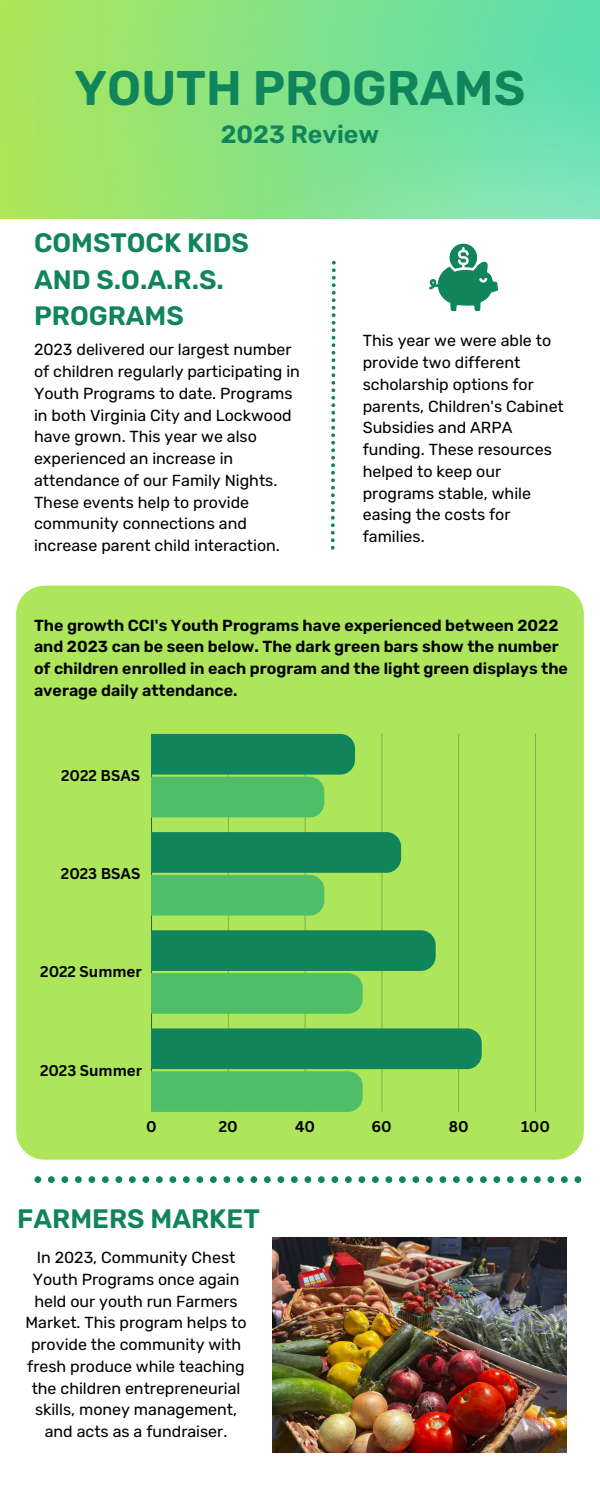
<style>
.page{position:relative;width:600px;height:1500px;background:#fff}
.page>*{position:absolute;margin:0;border:0;box-sizing:border-box;transform-origin:0 0}
.t1{font:600 48.5px "Rubik";color:#10845a}
.t2{font:600 26.7px/36.8px "Rubik";color:#10845a}
.t3{font:600 25px "Rubik";color:#10845a}
.t4{font:16px/21.8px "Rubik";color:#000}
.t5{font:600 16px/21.8px "Rubik";color:#000}
.t6{font:700 15.2px "Canva Sans";color:#000}
</style>
<div class="page">
<img style="left:0;top:0;width:600px;height:219px">
<svg style="left:331px;top:261px;width:5px;height:289px"></svg>
<svg style="left:34px;top:1176px;width:547px;height:7px"></svg>
<svg style="left:429px;top:244px;width:69px;height:67px"></svg>
<div style="left:16px;top:586px;width:568px;height:574px;background:#ade65b"></div>
<hr style="left:151px;top:734px;width:1px;height:378px;background:#000">
<hr style="left:228px;top:734px;width:1px;height:378px;background:#000">
<hr style="left:305px;top:734px;width:1px;height:378px;background:#000">
<hr style="left:382px;top:734px;width:1px;height:378px;background:#000">
<hr style="left:458px;top:734px;width:1px;height:378px;background:#000">
<hr style="left:535px;top:734px;width:1px;height:378px;background:#000">
<svg style="left:152px;top:734px;width:203px;height:83px;background:#3aa65e"></svg>
<svg style="left:152px;top:832px;width:249px;height:84px;background:#42a95e"></svg>
<svg style="left:152px;top:930px;width:284px;height:84px;background:#3fa95e"></svg>
<svg style="left:152px;top:1028px;width:330px;height:84px;background:#43aa5d"></svg>
<img style="left:272px;top:1238px;width:294px;height:215px">
<h2 class="t1" style="left:75px;top:59px;width:452px">YOUTH PROGRAMS</h2>
<p class="t3" style="left:221px;top:119px;width:160px">2023 Review</p>
<h3 class="t2" style="left:34px;top:224px;width:216px">COMSTOCK KIDS<br>AND S.O.A.R.S.<br>PROGRAMS</h3>
<p class="t4" style="left:34px;top:339px;width:267px">2023 delivered our largest number of children regularly participating in<br>Youth Programs to date. Programs in both Virginia City and Lockwood have grown. This year we also experienced an increase in attendance of our Family Nights.<br>These events help to provide community connections and increase parent child interaction.</p>
<h4 class="t4" style="left:363px;top:330px;width:203px">This year we were able to provide two different scholarship options for parents, Children's Cabinet<br>Subsidies and ARPA funding. These resources helped to keep our programs stable, while easing the costs for families.</h4>
<h2 class="t5" style="left:34px;top:614px;width:535px">The growth CCI's Youth Programs have experienced between 2022 and 2023 can be seen below. The dark green bars show the number of children enrolled in each program and the light green displays the average daily attendance.</h2>
<p class="t6" style="left:61px;top:765px;width:80px">2022 BSAS</p>
<p class="t6" style="left:61px;top:863px;width:81px">2023 BSAS</p>
<p class="t6" style="left:40px;top:961px;width:103px">2022 Summer</p>
<p class="t6" style="left:40px;top:1059px;width:104px">2023 Summer</p>
<p class="t6" style="left:146px;top:1115px;width:12px">0</p>
<p class="t6" style="left:219px;top:1115px;width:21px">20</p>
<p class="t6" style="left:295px;top:1115px;width:22px">40</p>
<p class="t6" style="left:371px;top:1115px;width:22px">60</p>
<p class="t6" style="left:449px;top:1115px;width:21px">80</p>
<p class="t6" style="left:521px;top:1115px;width:30px">100</p>
<p class="t2" style="left:17px;top:1200px;width:244px">FARMERS MARKET</p>
<p class="t4" style="left:26px;top:1247px;width:223px;text-align:center">In 2023, Community Chest<br>Youth Programs once again held our youth run Farmers<br>Market. This program helps to provide the community with fresh produce while teaching the children entrepreneurial skills, money management, and acts as a fundraiser.</p>
</div>
